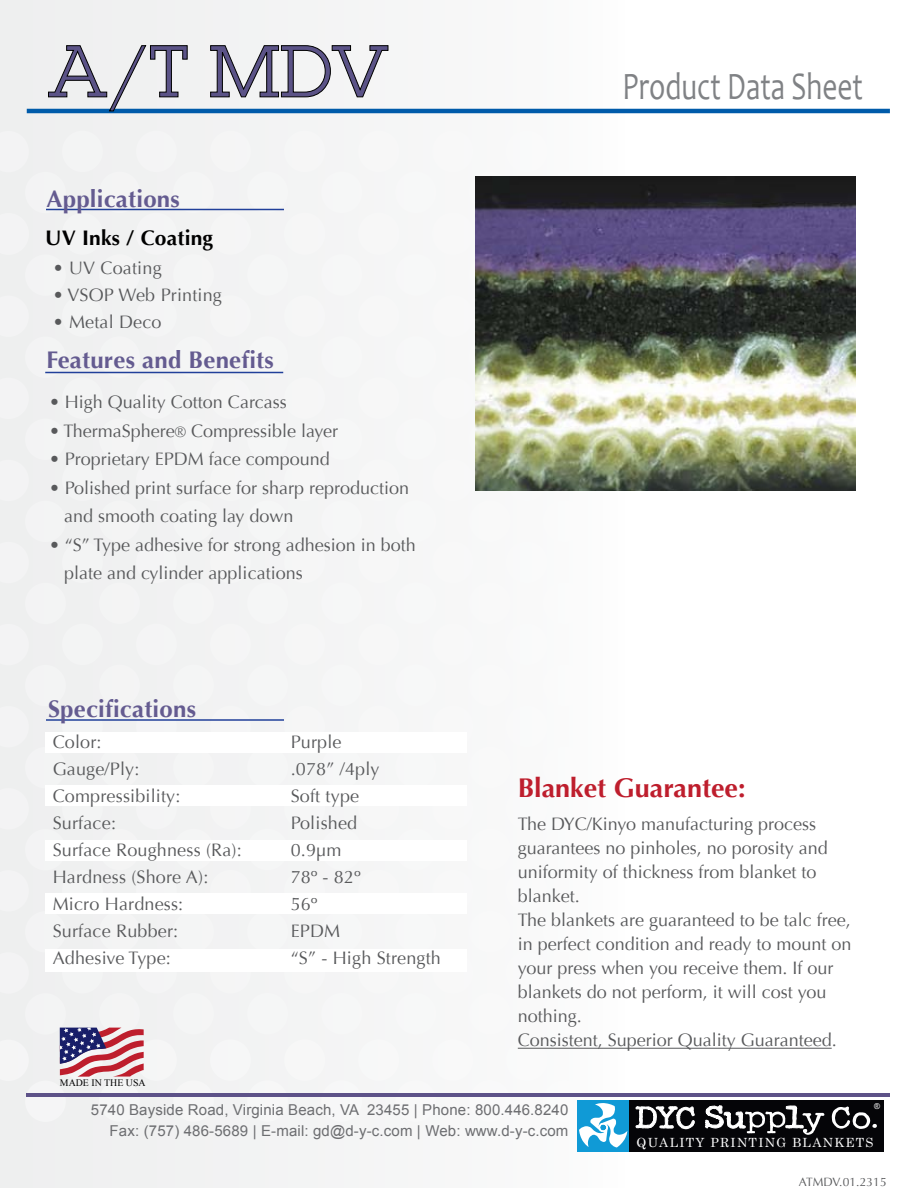
<style>
.page{position:relative;width:918px;height:1188px;background:#f7f7f7}
.page>*{position:absolute;margin:0;border:0;box-sizing:border-box;transform-origin:0 0}
.t1{font:72px "Lubalin Graph";color:#5b5387}
.t2{font:39px "Candara";color:#808285;scale:.75 1}
.t3{font:700 27px "Optima";color:#be1e2d}
.t4{font:700 24px "Optima";letter-spacing:.01em;color:#645b90}
.t5{font:700 21px "Optima";letter-spacing:.01em;color:#000}
.t6{font:18px/27px "Optima";color:#58595b}
.t7{font:15px/21px "Arial";letter-spacing:.01em;color:#6d6e71;text-align:right}
.t8{font:12.6px "Century";letter-spacing:.1em;color:#fff}
.t9{font:12px "Optima";letter-spacing:.01em;color:#58595b}
.t10{font:9.9px "Times New Roman";color:#000}
.t11{font:8.1px "Arial";color:#fff}
.s1{font-size:15px}
</style>
<div class="page">
<hr style="left:27px;top:1093px;width:863px;height:3px;background:#5d5288">
<hr style="left:518px;top:1048px;width:314px;height:1px;background:#58595b">
<hr style="left:27px;top:109px;width:863px;height:4px;background:#005baa">
<div style="left:578px;top:1100px;width:305px;height:52px;background:#050508"></div>
<div style="left:578px;top:1100px;width:51px;height:52px;background:#109ad6"></div>
<svg style="left:635px;top:1106px;width:60px;height:24px"></svg>
<svg style="left:705px;top:1105px;width:119px;height:30px"></svg>
<svg style="left:832px;top:1107px;width:45px;height:22px"></svg>
<svg style="left:579px;top:1103px;width:48px;height:44px"></svg>
<div style="left:45px;top:732px;width:421px;height:21px;background:#fff"></div>
<div style="left:45px;top:785px;width:421px;height:21px;background:#fff"></div>
<div style="left:45px;top:840px;width:421px;height:21px;background:#fff"></div>
<div style="left:45px;top:893px;width:421px;height:21px;background:#fff"></div>
<div style="left:45px;top:949px;width:421px;height:23px;background:#fff"></div>
<hr style="left:46px;top:209px;width:238px;height:1px;background:#21409a">
<hr style="left:45px;top:372px;width:238px;height:1px;background:#21409a">
<hr style="left:46px;top:719px;width:238px;height:2px;background:#21409a">
<img style="left:476px;top:177px;width:379px;height:313px">
<svg style="left:48px;top:45px;width:140px;height:67px"></svg>
<svg style="left:210px;top:45px;width:179px;height:53px"></svg>
<svg style="left:60px;top:1028px;width:84px;height:49px"></svg>
<h1 class="t1" style="left:48px;top:26px;width:341px">A/T MDV</h1>
<h3 class="t4" style="left:47px;top:185px;width:135px">Applications</h3>
<p class="t5" style="left:45px;top:225px;width:169px">UV Inks / Coating</p>
<p class="t6" style="left:53px;top:255px;width:110px">• UV Coating</p>
<p class="t6" style="left:53px;top:282px;width:171px">• VSOP Web Printing</p>
<p class="t6" style="left:53px;top:309px;width:110px">• Metal Deco</p>
<h3 class="t4" style="left:47px;top:345px;width:229px">Features and Benefits</h3>
<p class="t6" style="left:49px;top:389px;width:239px">• High Quality Cotton Carcass</p>
<p class="t6" style="left:49px;top:417px;width:291px">• ThermaSphere<span class="s1">®</span> Compressible layer</p>
<p class="t6" style="left:49px;top:446px;width:282px">• Proprietary EPDM face compound</p>
<p class="t6" style="left:64px;top:474px;width:347px;line-height:28.5px;text-indent:-15px">• Polished print surface for sharp reproduction and smooth coating lay down</p>
<p class="t6" style="left:64px;top:531px;width:353px;line-height:28.5px;text-indent:-15px">• “S” Type adhesive for strong adhesion in both plate and cylinder applications</p>
<h3 class="t4" style="left:48px;top:694px;width:150px">Specifications</h3>
<p class="t6" style="left:53px;top:729px;width:191px">Color:<br>Gauge/Ply:<br>Compressibility:<br>Surface:<br>Surface Roughness (Ra):<br>Hardness (Shore A):<br>Micro Hardness:<br>Surface Rubber:<br>Adhesive Type:</p>
<p class="t6" style="left:291px;top:729px;width:152px">Purple<br>.078” /4ply<br>Soft type<br>Polished<br>0.9µm<br>78º - 82º<br>56º<br>EPDM<br>“S” - High Strength</p>
<p class="t10" style="left:60px;top:1076px;width:87px">MADE IN THE USA</p>
<h2 class="t2" style="left:622px;top:63px;width:322px">Product Data Sheet</h2>
<h3 class="t3" style="left:518px;top:772px;width:229px">Blanket Guarantee:</h3>
<p class="t6" style="left:518px;top:813px;width:335px;line-height:24px">The DYC/Kinyo manufacturing process guarantees no pinholes, no porosity and uniformity of thickness from blanket to blanket.<br>The blankets are guaranteed to be talc free, in perfect condition and ready to mount on your press when you receive them. If our blankets do not perform, it will cost you nothing.<br>Consistent, Superior Quality Guaranteed.</p>
<p class="t7" style="left:91px;top:1100px;width:479px">5740 Bayside Road, Virginia Beach, VA 23455 | Phone: 800.446.8240<br>Fax: (757) 486-5689 | E-mail: gd@d-y-c.com | Web: www.d-y-c.com</p>
<p class="t11" style="left:874px;top:1101px;width:7px">®</p>
<p class="t8" style="left:637px;top:1132px;width:239px">QUALITY PRINTING BLANKETS</p>
<p class="t9" style="left:799px;top:1175px;width:89px">ATMDV.01.2315</p>
</div>
